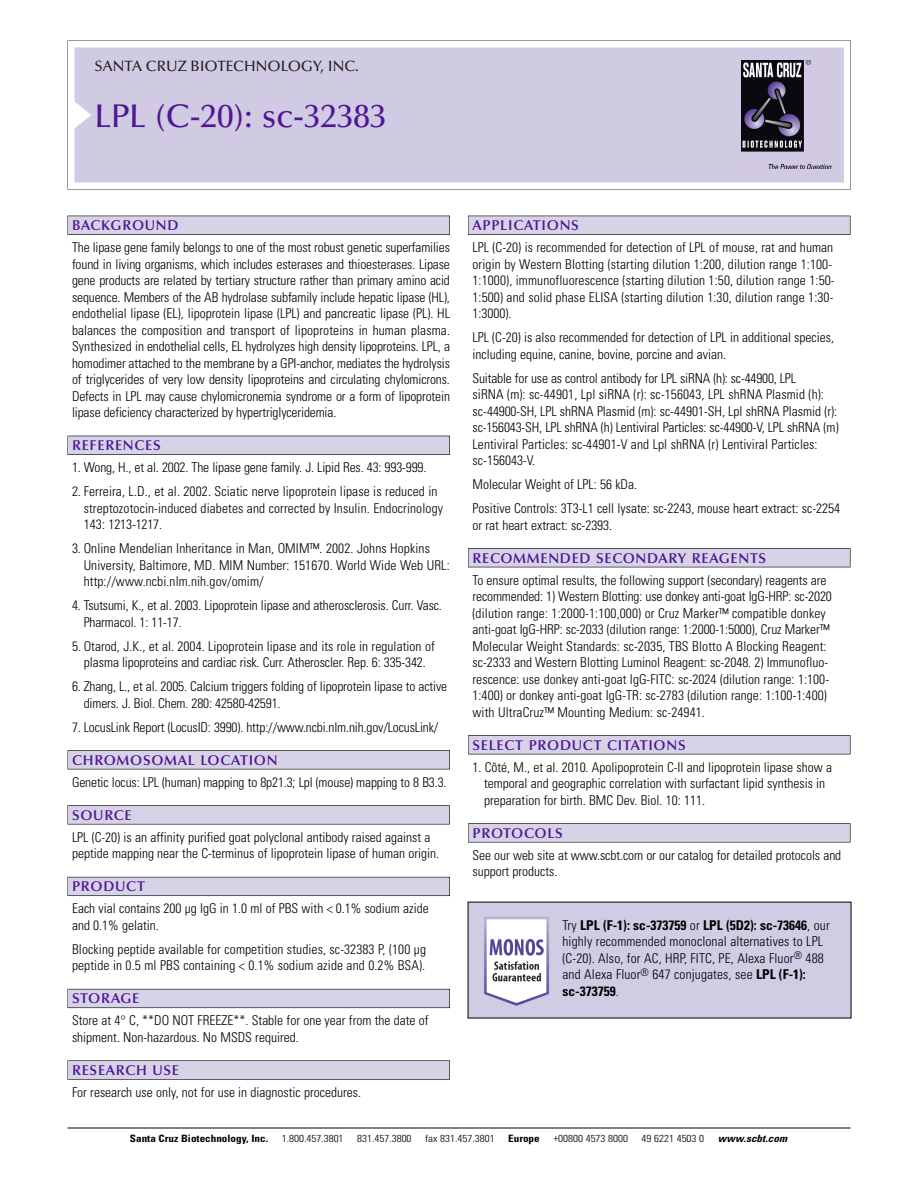
<style>
.page{position:relative;width:918px;height:1188px;background:#fff}
.page>*{position:absolute;margin:0;border:0;box-sizing:border-box;transform-origin:0 0}
.t1{font:500 33px "Optima";color:#511695}
.t2{font:500 15px "Optima";color:#231f20}
.t3{font:600 14.25px "Optima";letter-spacing:.05em;color:#511695}
.t4{font:300 condensed 13.5px/16.5px "Univers";color:#000}
.t5{font:300 condensed 10.2px "Univers";color:#000;scale:1.1 1}
.t6{font:700 condensed 10.2px "Univers";color:#000;scale:1.1 1}
.t7{font:italic 700 condensed 10.2px "Univers";letter-spacing:.005em;color:#000;scale:1.1 1}
.s1{font-weight:700}
</style>
<div class="page">
<svg style="left:68px;top:40px;width:783px;height:149px"></svg>
<div style="left:74px;top:47px;width:770px;height:135px;background:#d1cae3"></div>
<img style="left:741px;top:60px;width:90px;height:108px">
<div style="left:68px;top:216px;width:382px;height:19px;background:#525155"></div>
<div style="left:68px;top:216px;width:381px;height:18px;background:#d7d3e7"></div>
<div style="left:68px;top:436px;width:382px;height:19px;background:#515055"></div>
<div style="left:68px;top:436px;width:381px;height:18px;background:#d7d3e7"></div>
<div style="left:68px;top:750px;width:382px;height:19px;background:#545357"></div>
<div style="left:68px;top:751px;width:381px;height:18px;background:#d7d3e7"></div>
<div style="left:68px;top:805px;width:382px;height:19px;background:#575759"></div>
<div style="left:68px;top:806px;width:381px;height:18px;background:#d7d3e7"></div>
<div style="left:68px;top:877px;width:382px;height:19px;background:#5b5a62"></div>
<div style="left:68px;top:877px;width:381px;height:18px;background:#d7d3e7"></div>
<div style="left:68px;top:989px;width:382px;height:19px;background:#66646e"></div>
<div style="left:68px;top:989px;width:381px;height:18px;background:#d7d3e7"></div>
<div style="left:68px;top:1060px;width:382px;height:20px;background:#616161"></div>
<div style="left:68px;top:1061px;width:381px;height:18px;background:#d7d3e7"></div>
<div style="left:468px;top:216px;width:382px;height:19px;background:#525155"></div>
<div style="left:468px;top:216px;width:382px;height:18px;background:#d7d3e7"></div>
<div style="left:468px;top:548px;width:382px;height:19px;background:#525155"></div>
<div style="left:468px;top:549px;width:382px;height:18px;background:#d7d3e7"></div>
<div style="left:468px;top:735px;width:382px;height:19px;background:#545357"></div>
<div style="left:468px;top:736px;width:382px;height:18px;background:#d7d3e7"></div>
<div style="left:468px;top:823px;width:382px;height:19px;background:#575759"></div>
<div style="left:468px;top:824px;width:382px;height:18px;background:#d7d3e7"></div>
<hr style="left:68px;top:1128px;width:782px;height:1px;background:#000">
<img style="left:470px;top:904px;width:379px;height:112px">
<p class="t2" style="left:94px;top:61px;width:266px">SANTA CRUZ BIOTECHNOLOGY, INC.</p>
<h1 class="t1" style="left:94px;top:103px;width:294px">LPL (C-20): sc-32383</h1>
<p class="t3" style="left:72px;top:219px;width:108px">BACKGROUND</p>
<p class="t4" style="left:72px;top:240px;width:379px;text-align:justify">The lipase gene family belongs to one of the most robust genetic superfamilies found in living organisms, which includes esterases and thioesterases. Lipase gene products are related by tertiary structure rather than primary amino acid sequence. Members of the AB hydrolase subfamily include hepatic lipase (HL), endothelial lipase (EL), lipoprotein lipase (LPL) and pancreatic lipase (PL). HL balances the composition and transport of lipoproteins in human plasma.<br>Synthesized in endothelial cells, EL hydrolyzes high density lipoproteins. LPL, a homodimer attached to the membrane by a GPI-anchor, mediates the hydrolysis of triglycerides of very low density lipoproteins and circulating chylomicrons.<br>Defects in LPL may cause chylomicronemia syndrome or a form of lipoprotein lipase deficiency characterized by hypertriglyceridemia.</p>
<p class="t3" style="left:72px;top:440px;width:90px">REFERENCES</p>
<p class="t4" style="left:72px;top:460px;width:356px">1. Wong, H., et al. 2002. The lipase gene family. J. Lipid Res. 43: 993-999.</p>
<p class="t4" style="left:84px;top:484px;width:361px;text-indent:-12px">2. Ferreira, L.D., et al. 2002. Sciatic nerve lipoprotein lipase is reduced in streptozotocin-induced diabetes and corrected by Insulin. Endocrinology<br>143: 1213-1217.</p>
<p class="t4" style="left:84px;top:541px;width:367px;text-indent:-12px">3. Online Mendelian Inheritance in Man, OMIM™. 2002. Johns Hopkins<br>University, Baltimore, MD. MIM Number: 151670. World Wide Web URL: http://www.ncbi.nlm.nih.gov/omim/</p>
<p class="t4" style="left:84px;top:598px;width:360px;text-indent:-12px">4. Tsutsumi, K., et al. 2003. Lipoprotein lipase and atherosclerosis. Curr. Vasc.<br>Pharmacol. 1: 11-17.</p>
<p class="t4" style="left:72px;top:639px;width:364px;text-align:center">5. Otarod, J.K., et al. 2004. Lipoprotein lipase and its role in regulation of plasma lipoproteins and cardiac risk. Curr. Atheroscler. Rep. 6: 335-342.</p>
<p class="t4" style="left:84px;top:679px;width:365px;text-indent:-12px">6. Zhang, L., et al. 2005. Calcium triggers folding of lipoprotein lipase to active dimers. J. Biol. Chem. 280: 42580-42591.</p>
<p class="t4" style="left:72px;top:720px;width:368px">7. LocusLink Report (LocusID: 3990). http://www.ncbi.nlm.nih.gov/LocusLink/</p>
<p class="t3" style="left:72px;top:754px;width:207px">CHROMOSOMAL LOCATION</p>
<p class="t4" style="left:72px;top:775px;width:376px">Genetic locus: LPL (human) mapping to 8p21.3; Lpl (mouse) mapping to 8 B3.3.</p>
<p class="t3" style="left:72px;top:809px;width:61px">SOURCE</p>
<p class="t4" style="left:72px;top:830px;width:369px">LPL (C-20) is an affinity purified goat polyclonal antibody raised against a peptide mapping near the C-terminus of lipoprotein lipase of human origin.</p>
<p class="t3" style="left:72px;top:881px;width:74px">PRODUCT</p>
<p class="t4" style="left:72px;top:901px;width:358px">Each vial contains 200 µg IgG in 1.0 ml of PBS with &lt; 0.1% sodium azide and 0.1% gelatin.</p>
<p class="t4" style="left:72px;top:942px;width:356px">Blocking peptide available for competition studies, sc-32383 P, (100 µg peptide in 0.5 ml PBS containing &lt; 0.1% sodium azide and 0.2% BSA).</p>
<p class="t3" style="left:72px;top:993px;width:69px">STORAGE</p>
<p class="t4" style="left:72px;top:1013px;width:358px">Store at 4° C, **DO NOT FREEZE**. Stable for one year from the date of shipment. Non-hazardous. No MSDS required.</p>
<p class="t3" style="left:72px;top:1064px;width:109px">RESEARCH USE</p>
<p class="t4" style="left:72px;top:1085px;width:290px">For research use only, not for use in diagnostic procedures.</p>
<p class="t3" style="left:473px;top:219px;width:108px">APPLICATIONS</p>
<p class="t4" style="left:473px;top:240px;width:364px">LPL (C-20) is recommended for detection of LPL of mouse, rat and human origin by Western Blotting (starting dilution 1:200, dilution range 1:100- 1:1000), immunofluorescence (starting dilution 1:50, dilution range 1:50- 1:500) and solid phase ELISA (starting dilution 1:30, dilution range 1:30- 1:3000).</p>
<p class="t4" style="left:473px;top:330px;width:363px">LPL (C-20) is also recommended for detection of LPL in additional species, including equine, canine, bovine, porcine and avian.</p>
<p class="t4" style="left:473px;top:371px;width:368px">Suitable for use as control antibody for LPL siRNA (h): sc-44900, LPL<br>siRNA (m): sc-44901, Lpl siRNA (r): sc-156043, LPL shRNA Plasmid (h): sc-44900-SH, LPL shRNA Plasmid (m): sc-44901-SH, Lpl shRNA Plasmid (r): sc-156043-SH, LPL shRNA (h) Lentiviral Particles: sc-44900-V, LPL shRNA (m)<br>Lentiviral Particles: sc-44901-V and Lpl shRNA (r) Lentiviral Particles: sc-156043-V.</p>
<p class="t4" style="left:473px;top:473px;width:369px;line-height:24px">Molecular Weight of LPL: 56 kDa.<br>Positive Controls: 3T3-L1 cell lysate: sc-2243, mouse heart extract: sc-2254</p>
<p class="t4" style="left:473px;top:518px;width:141px">or rat heart extract: sc-2393.</p>
<p class="t3" style="left:473px;top:552px;width:295px">RECOMMENDED SECONDARY REAGENTS</p>
<p class="t4" style="left:473px;top:573px;width:361px">To ensure optimal results, the following support (secondary) reagents are recommended: 1) Western Blotting: use donkey anti-goat IgG-HRP: sc-2020 (dilution range: 1:2000-1:100,000) or Cruz Marker™ compatible donkey anti-goat IgG-HRP: sc-2033 (dilution range: 1:2000-1:5000), Cruz Marker™ Molecular Weight Standards: sc-2035, TBS Blotto A Blocking Reagent: sc-2333 and Western Blotting Luminol Reagent: sc-2048. 2) Immunofluo&shy;rescence: use donkey anti-goat IgG-FITC: sc-2024 (dilution range: 1:100- 1:400) or donkey anti-goat IgG-TR: sc-2783 (dilution range: 1:100-1:400) with UltraCruz™ Mounting Medium: sc-24941.</p>
<p class="t3" style="left:473px;top:739px;width:215px">SELECT PRODUCT CITATIONS</p>
<p class="t4" style="left:484px;top:760px;width:349px;text-indent:-12px">1. Côté, M., et al. 2010. Apolipoprotein C-II and lipoprotein lipase show a temporal and geographic correlation with surfactant lipid synthesis in preparation for birth. BMC Dev. Biol. 10: 111.</p>
<p class="t3" style="left:473px;top:827px;width:92px">PROTOCOLS</p>
<p class="t4" style="left:473px;top:848px;width:370px">See our web site at www.scbt.com or our catalog for detailed protocols and support products.</p>
<p class="t4" style="left:563px;top:918px;width:269px">Try <span class="s1">LPL (F-1): sc-373759</span> or <span class="s1">LPL (5D2): sc-73646</span>, our highly recommended monoclonal alternatives to LPL (C-20). Also, for AC, HRP, FITC, PE, Alexa Fluor<sup>®</sup> 488 and Alexa Fluor<sup>®</sup> 647 conjugates, see <span class="s1">LPL (F-1): sc-373759</span>.</p>
<p class="t6" style="left:130px;top:1135px;width:127px">Santa Cruz Biotechnology, Inc.</p>
<p class="t5" style="left:282px;top:1135px;width:58px">1.800.457.3801</p>
<p class="t5" style="left:357px;top:1135px;width:51px">831.457.3800</p>
<p class="t5" style="left:425px;top:1135px;width:65px">fax 831.457.3801</p>
<p class="t6" style="left:508px;top:1135px;width:30px">Europe</p>
<p class="t5" style="left:553px;top:1135px;width:69px">+00800 4573 8000</p>
<p class="t5" style="left:642px;top:1135px;width:58px">49 6221 4503 0</p>
<p class="t7" style="left:718px;top:1135px;width:64px">www.scbt.com</p>
</div>
